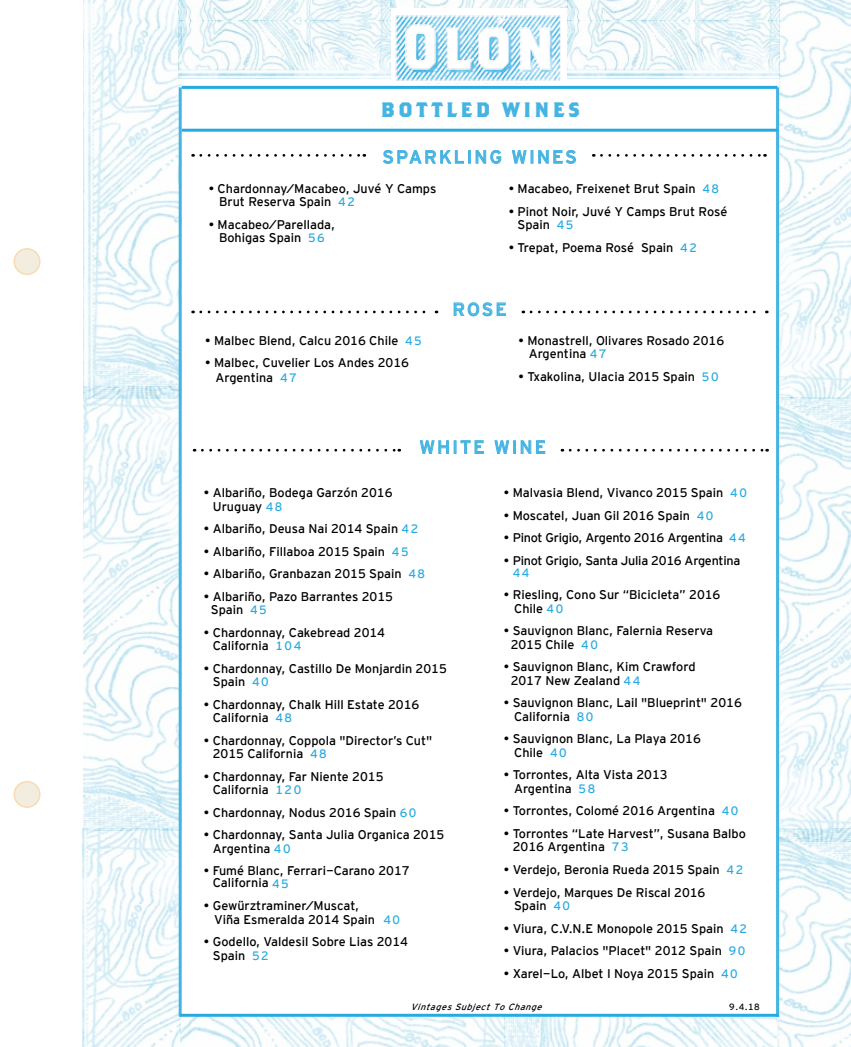
<style>
.page{position:relative;width:851px;height:1047px;background:#fff}
.page>*{position:absolute;margin:0;border:0;box-sizing:border-box;transform-origin:0 0}
.t1{font:700 20.85px "Brothers";letter-spacing:.16em;color:#45b4e2}
.t2{font:18px "Interstate Mono";letter-spacing:.13em;color:#45b4e2}
.t3{font:12.6px/13.5px "Interstate Mono";color:#000}
.t4{font:12.6px "Interstate Mono";letter-spacing:-.02em;color:#000}
.t5{font:12.15px "Interstate Mono";color:#27aae1}
.t6{font:italic 9px "Interstate Mono";color:#000}
.t7{font:9px "Interstate Mono";color:#000}
.s1{font-size:12.15px;color:#27aae1}
</style>
<div class="page">
<img style="left:779px;top:398px;width:71px;height:430px">
<img style="left:84px;top:398px;width:95px;height:430px">
<img style="left:779px;top:0;width:71px;height:398px">
<img style="left:82px;top:828px;width:98px;height:218px">
<img style="left:777px;top:828px;width:73px;height:218px">
<img style="left:84px;top:0;width:98px;height:398px">
<img style="left:180px;top:1016px;width:596px;height:30px">
<img style="left:567px;top:0;width:212px;height:78px">
<img style="left:179px;top:0;width:211px;height:78px">
<img style="left:390px;top:0;width:177px;height:8px">
<img style="left:390px;top:11px;width:171px;height:70px">
<div style="left:14px;top:249px;width:26px;height:25px;background:#f3eddf;border-radius:50%"></div>
<div style="left:14px;top:248px;width:26px;height:27px;border:2px solid #f7dbb3;border-radius:50%"></div>
<div style="left:14px;top:781px;width:26px;height:26px;background:#f3eddf;border-radius:50%"></div>
<div style="left:14px;top:780px;width:26px;height:27px;border:2px solid #f7dbb3;border-radius:50%"></div>
<hr style="left:179px;top:87px;width:3px;height:929px;background:#45b4e2">
<hr style="left:776px;top:87px;width:3px;height:929px;background:#45b4e2">
<hr style="left:182px;top:129px;width:595px;height:3px;background:#27aae1">
<hr style="left:182px;top:86px;width:595px;height:3px;background:#27aae1">
<hr style="left:180px;top:1013px;width:599px;height:3px;background:#27aae1">
<svg style="left:383px;top:150px;width:87px;height:14px"></svg>
<svg style="left:476px;top:150px;width:25px;height:14px"></svg>
<svg style="left:512px;top:150px;width:63px;height:14px"></svg>
<svg style="left:454px;top:302px;width:52px;height:14px"></svg>
<svg style="left:420px;top:440px;width:28px;height:13px"></svg>
<svg style="left:454px;top:440px;width:29px;height:13px"></svg>
<svg style="left:494px;top:440px;width:21px;height:13px"></svg>
<svg style="left:521px;top:440px;width:24px;height:14px"></svg>
<svg style="left:601px;top:154px;width:164px;height:3px"></svg>
<svg style="left:531px;top:310px;width:236px;height:3px"></svg>
<svg style="left:570px;top:449px;width:197px;height:2px"></svg>
<svg style="left:201px;top:154px;width:164px;height:3px"></svg>
<svg style="left:201px;top:310px;width:236px;height:3px"></svg>
<svg style="left:202px;top:449px;width:198px;height:2px"></svg>
<h1 class="t1" style="left:380px;top:97px;width:201px">BOTTLED WINES</h1>
<h2 class="t2" style="left:382px;top:147px;width:195px">SPARKLING WINES</h2>
<p class="t3" style="left:219px;top:181px;width:219px;text-indent:-10px">• Chardonnay/Macabeo, Juvé Y Camps<br>Brut Reserva Spain <span class="s1">42</span></p>
<p class="t3" style="left:209px;top:217px;width:128px;text-align:center">• Macabeo/Parellada,<br>Bohigas Spain <span class="s1">56</span></p>
<p class="t3" style="left:508px;top:182px;width:212px">• Macabeo, Freixenet Brut Spain <span class="s1">48</span></p>
<p class="t3" style="left:517px;top:204px;width:211px;text-indent:-9px">• Pinot Noir, Juvé Y Camps Brut Rosé<br>Spain <span class="s1">45</span></p>
<p class="t3" style="left:508px;top:240px;width:190px">• Trepat, Poema Rosé Spain <span class="s1">42</span></p>
<p class="t3" style="left:205px;top:333px;width:218px">• Malbec Blend, Calcu 2016 Chile <span class="s1">45</span></p>
<p class="t3" style="left:215px;top:355px;width:195px;line-height:15px;text-indent:-10px">• Malbec, Cuvelier Los Andes 2016<br>Argentina <span class="s1">47</span></p>
<h2 class="t2" style="left:452px;top:299px;width:56px">ROSE</h2>
<p class="t3" style="left:528px;top:333px;width:197px;text-indent:-10px">• Monastrell, Olivares Rosado 2016<br>Argentina <span class="s1">47</span></p>
<p class="t3" style="left:518px;top:369px;width:201px">• Txakolina, Ulacia 2015 Spain <span class="s1">50</span></p>
<h2 class="t2" style="left:419px;top:437px;width:128px">WHITE WINE</h2>
<p class="t3" style="left:213px;top:486px;width:181px;text-indent:-9px">• Albariño, Bodega Garzón 2016<br>Uruguay <span class="s1">48</span></p>
<p class="t3" style="left:204px;top:522px;width:216px">• Albariño, Deusa Nai 2014 Spain <span class="s1">42</span></p>
<p class="t3" style="left:204px;top:544px;width:206px">• Albariño, Fillaboa 2015 Spain <span class="s1">45</span></p>
<p class="t3" style="left:204px;top:567px;width:223px">• Albariño, Granbazan 2015 Spain <span class="s1">48</span></p>
<p class="t3" style="left:211px;top:589px;width:184px;text-indent:-7px">• Albariño, Pazo Barrantes 2015<br>Spain <span class="s1">45</span></p>
<p class="t3" style="left:213px;top:625px;width:174px;text-indent:-9px">• Chardonnay, Cakebread 2014<br>California <span class="s1">104</span></p>
<p class="t3" style="left:213px;top:661px;width:235px;text-indent:-9px">• Chardonnay, Castillo De Monjardin 2015<br>Spain <span class="s1">40</span></p>
<p class="t3" style="left:213px;top:697px;width:208px;text-indent:-9px">• Chardonnay, Chalk Hill Estate 2016<br>California <span class="s1">48</span></p>
<p class="t3" style="left:213px;top:733px;width:221px;text-indent:-9px">• Chardonnay, Coppola "Director’s Cut"<br>2015 California <span class="s1">48</span></p>
<p class="t3" style="left:213px;top:769px;width:172px;text-indent:-9px">• Chardonnay, Far Niente 2015<br>California <span class="s1">120</span></p>
<p class="t3" style="left:204px;top:805px;width:214px">• Chardonnay, Nodus 2016 Spain <span class="s1">60</span></p>
<p class="t3" style="left:213px;top:828px;width:233px;text-indent:-9px">• Chardonnay, Santa Julia Organica 2015<br>Argentina <span class="s1">40</span></p>
<p class="t3" style="left:213px;top:864px;width:198px;line-height:12px;text-indent:-9px">• Fumé Blanc, Ferrari-Carano 2017<br>California <span class="s1">45</span></p>
<p class="t3" style="left:214px;top:898px;width:187px;text-indent:-10px">• Gewürztraminer/Muscat,<br>Viña Esmeralda 2014 Spain <span class="s1">40</span></p>
<p class="t3" style="left:213px;top:934px;width:197px;text-indent:-9px">• Godello, Valdesil Sobre Lias 2014<br>Spain <span class="s1">52</span></p>
<p class="t3" style="left:504px;top:486px;width:244px">• Malvasia Blend, Vivanco 2015 Spain <span class="s1">40</span></p>
<p class="t3" style="left:504px;top:508px;width:211px">• Moscatel, Juan Gil 2016 Spain <span class="s1">40</span></p>
<p class="t4" style="left:504px;top:530px;width:243px">• Pinot Grigio, Argento 2016 Argentina <span class="s1">44</span></p>
<p class="t4" style="left:504px;top:553px;width:238px">• Pinot Grigio, Santa Julia 2016 Argentina</p>
<p class="t5" style="left:512px;top:565px;width:18px">44</p>
<p class="t3" style="left:514px;top:588px;width:208px;text-indent:-10px">• Riesling, Cono Sur “Bicicleta” 2016<br>Chile <span class="s1">40</span></p>
<p class="t3" style="left:510px;top:624px;width:204px;text-indent:-7px">• Sauvignon Blanc, Falernia Reserva<br>2015 Chile <span class="s1">40</span></p>
<p class="t3" style="left:510px;top:660px;width:186px;text-indent:-7px">• Sauvignon Blanc, Kim Crawford<br>2017 New Zealand <span class="s1">44</span></p>
<p class="t3" style="left:514px;top:696px;width:229px;text-indent:-10px">• Sauvignon Blanc, Lail "Blueprint" 2016<br>California <span class="s1">80</span></p>
<p class="t3" style="left:514px;top:732px;width:188px;text-indent:-10px">• Sauvignon Blanc, La Playa 2016<br>Chile <span class="s1">40</span></p>
<p class="t3" style="left:514px;top:768px;width:155px;text-indent:-10px">• Torrontes, Alta Vista 2013<br>Argentina <span class="s1">58</span></p>
<p class="t3" style="left:504px;top:804px;width:236px">• Torrontes, Colomé 2016 Argentina <span class="s1">40</span></p>
<p class="t3" style="left:512px;top:826px;width:235px;text-indent:-9px">• Torrontes “Late Harvest”, Susana Balbo<br>2016 Argentina <span class="s1">73</span></p>
<p class="t3" style="left:504px;top:862px;width:241px">• Verdejo, Beronia Rueda 2015 Spain <span class="s1">42</span></p>
<p class="t3" style="left:514px;top:885px;width:193px;text-indent:-10px">• Verdejo, Marques De Riscal 2016<br>Spain <span class="s1">40</span></p>
<p class="t3" style="left:504px;top:921px;width:245px">• Viura, C.V.N.E Monopole 2015 Spain <span class="s1">42</span></p>
<p class="t3" style="left:504px;top:943px;width:243px">• Viura, Palacios "Placet" 2012 Spain <span class="s1">90</span></p>
<p class="t3" style="left:504px;top:966px;width:235px">• Xarel-Lo, Albet I Noya 2015 Spain <span class="s1">40</span></p>
<p class="t6" style="left:410px;top:1002px;width:136px">VintagesSubjectToChange</p>
<p class="t7" style="left:729px;top:1001px;width:32px">9.4.18</p>
</div>
